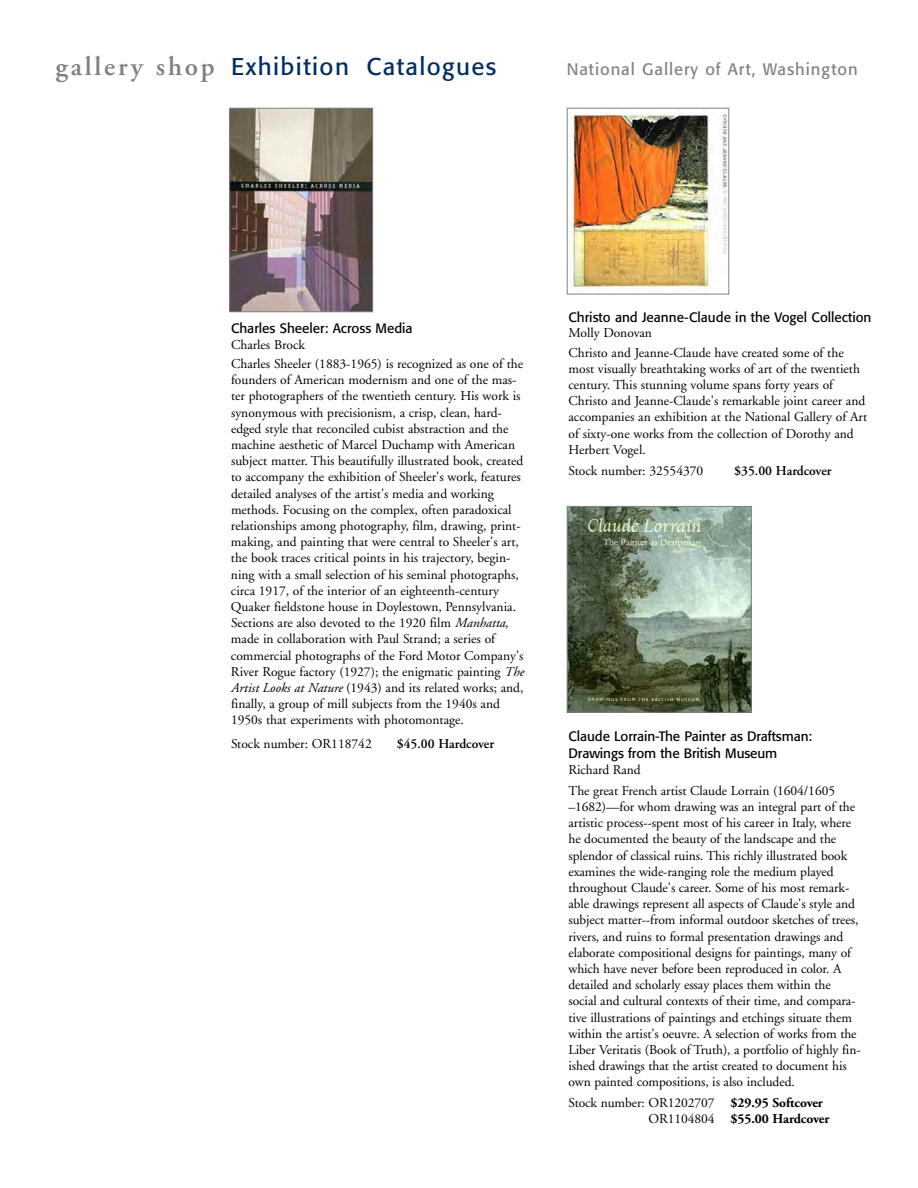
<style>
.page{position:relative;width:918px;height:1188px;background:#fff}
.page>*{position:absolute;margin:0;border:0;box-sizing:border-box;transform-origin:0 0}
.t1{font:24px "Formata";letter-spacing:.06em;color:#002f65}
.t2{font:16.5px "Formata";letter-spacing:.06em;color:#7f8285}
.t3{font:13.5px/16.2px "Adobe Garamond";color:#000}
.t4{font:13.5px/17px "Formata";color:#000}
.t5{font:600 13.5px "Adobe Garamond";color:#000}
.s1{font-family:"Adobe Garamond";font-weight:600;font-size:27px;color:#7f8285}
.s2{font-style:italic}
.s3{font-weight:700}
</style>
<div class="page">
<img style="left:569px;top:110px;width:158px;height:178px">
<div style="left:567px;top:108px;width:162px;height:186px;border:1px solid #7f8285"></div>
<img style="left:569px;top:508px;width:181px;height:202px">
<div style="left:567px;top:506px;width:185px;height:206px;border:1px solid #7f8285"></div>
<img style="left:232px;top:110px;width:139px;height:200px">
<div style="left:230px;top:108px;width:143px;height:204px;border:1px solid #7f8285"></div>
<h1 class="t1" style="left:56px;top:56px;width:442px"><span class="s1">gallery shop</span> Exhibition Catalogues</h1>
<p class="t2" style="left:567px;top:62px;width:292px">National Gallery of Art, Washington</p>
<p class="t4" style="left:231px;top:321px;width:183px">Charles Sheeler: Across Media</p>
<p class="t3" style="left:231px;top:336px;width:294px;line-height:19.2px">Charles Brock<br>Charles Sheeler (1883-1965) is recognized as one of the</p>
<p class="t3" style="left:231px;top:373px;width:294px">founders of American modernism and one of the mas&shy;ter photographers of the twentieth century. His work is synonymous with precisionism, a crisp, clean, hard&shy;edged style that reconciled cubist abstraction and the machine aesthetic of Marcel Duchamp with American subject matter. This beautifully illustrated book, created to accompany the exhibition of Sheeler's work, features detailed analyses of the artist's media and working methods. Focusing on the complex, often paradoxical relationships among photography, film, drawing, print&shy;making, and painting that were central to Sheeler's art, the book traces critical points in his trajectory, begin&shy;ning with a small selection of his seminal photographs, circa 1917, of the interior of an eighteenth-century Quaker fieldstone house in Doylestown, Pennsylvania.<br>Sections are also devoted to the 1920 film <span class="s2">Manhatta</span>, made in collaboration with Paul Strand; a series of commercial photographs of the Ford Motor Company's River Rogue factory (1927); the enigmatic painting <span class="s2">The Artist Looks at Nature</span> (1943) and its related works; and, finally, a group of mill subjects from the 1940s and 1950s that experiments with photomontage.</p>
<p class="t3" style="left:231px;top:737px;width:142px">Stock number: OR118742</p>
<p class="t5" style="left:397px;top:738px;width:99px">$45.00 Hardcover</p>
<p class="t4" style="left:568px;top:309px;width:305px">Christo and Jeanne-Claude in the Vogel Collection</p>
<p class="t3" style="left:568px;top:325px;width:277px;line-height:19.2px">Molly Donovan<br>Christo and Jeanne-Claude have created some of the</p>
<p class="t3" style="left:568px;top:362px;width:300px">most visually breathtaking works of art of the twentieth century. This stunning volume spans forty years of Christo and Jeanne-Claude's remarkable joint career and accompanies an exhibition at the National Gallery of Art of sixty-one works from the collection of Dorothy and Herbert Vogel.</p>
<p class="t3" style="left:568px;top:463px;width:136px">Stock number: 32554370</p>
<p class="t5" style="left:734px;top:465px;width:99px">$35.00 Hardcover</p>
<p class="t4" style="left:568px;top:729px;width:245px">Claude Lorrain-The Painter as Draftsman:<br>Drawings from the British Museum</p>
<p class="t3" style="left:568px;top:761px;width:268px;line-height:20.7px">Richard Rand<br>The great French artist Claude Lorrain (1604/1605</p>
<p class="t3" style="left:568px;top:800px;width:294px">–1682)—for whom drawing was an integral part of the artistic process--spent most of his career in Italy, where he documented the beauty of the landscape and the splendor of classical ruins. This richly illustrated book examines the wide-ranging role the medium played throughout Claude's career. Some of his most remark&shy;able drawings represent all aspects of Claude's style and subject matter--from informal outdoor sketches of trees, rivers, and ruins to formal presentation drawings and elaborate compositional designs for paintings, many of which have never before been reproduced in color. A detailed and scholarly essay places them within the social and cultural contexts of their time, and compara&shy;tive illustrations of paintings and etchings situate them within the artist's oeuvre. A selection of works from the Liber Veritatis (Book of Truth), a portfolio of highly fin&shy;ished drawings that the artist created to document his own painted compositions, is also included.</p>
<p class="t3" style="left:648px;top:1096px;width:183px;text-indent:-80px">Stock number: OR1202707 <span class="s3">$29.95 Softcover<br></span>OR1104804 <span class="s3">$55.00 Hardcover</span></p>
</div>
